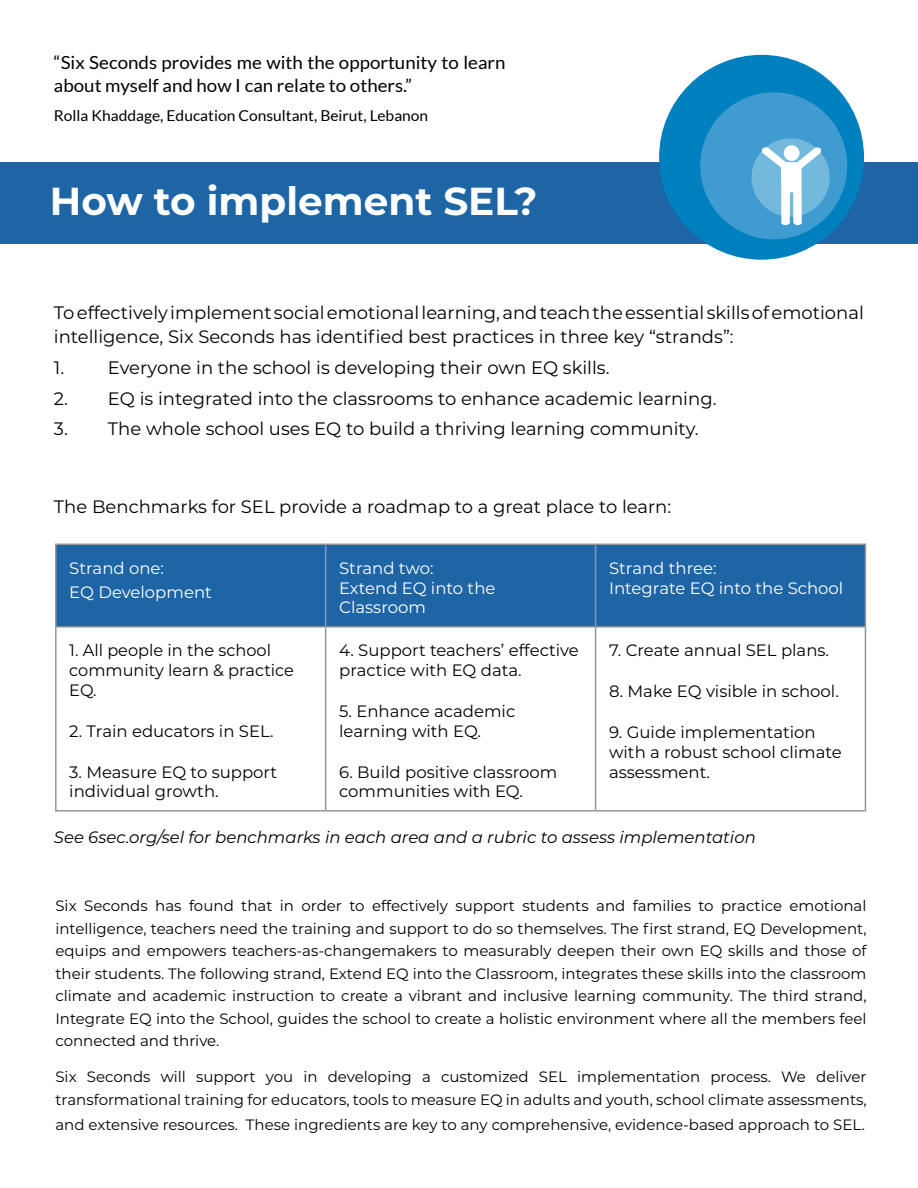
<style>
.page{position:relative;width:918px;height:1188px;background:#fff}
.page>*{position:absolute;margin:0;border:0;box-sizing:border-box;transform-origin:0 0}
.t1{font:700 39px "Montserrat";color:#fff}
.t2{font:18px/24px "Montserrat";color:#000}
.t3{font:18px/22.5px "Lato";color:#000;scale:1.04 1}
.t4{font:16.5px/19.8px "Montserrat";color:#000}
.t5{font:16.5px/19.8px "Montserrat";color:#fff}
.t6{font:italic 16.5px "Montserrat";color:#000}
.t7{font:15px/22.5px "Montserrat";color:#000;text-align:justify}
.t8{font:15px "Lato";color:#000;scale:1.04 1}
</style>
<div class="page">
<div style="left:0;top:162px;width:918px;height:82px;background:#1e65a6"></div>
<div style="left:659px;top:55px;width:205px;height:205px;background:#0080be;border-radius:50%"></div>
<div style="left:700px;top:92px;width:147px;height:147px;background:#409cd0;border-radius:50%"></div>
<div style="left:752px;top:138px;width:78px;height:79px;background:#73b9de;border-radius:50%"></div>
<svg style="left:760px;top:146px;width:62px;height:79px"></svg>
<div style="left:784px;top:145px;width:16px;height:16px;background:#fff;border-radius:50%"></div>
<div style="left:57px;top:545px;width:808px;height:81px;background:#1e65a6"></div>
<hr style="left:55px;top:544px;width:271px;height:1px;background:#939598">
<hr style="left:55px;top:545px;width:2px;height:81px;background:#939598">
<hr style="left:326px;top:544px;width:270px;height:1px;background:#939598">
<hr style="left:325px;top:545px;width:1px;height:81px;background:#939598">
<hr style="left:596px;top:544px;width:270px;height:1px;background:#939598">
<hr style="left:595px;top:545px;width:1px;height:81px;background:#939598">
<hr style="left:865px;top:545px;width:1px;height:81px;background:#939598">
<hr style="left:55px;top:626px;width:271px;height:2px;background:#939598">
<hr style="left:55px;top:628px;width:2px;height:182px;background:#939598">
<hr style="left:326px;top:626px;width:270px;height:2px;background:#939598">
<hr style="left:325px;top:628px;width:1px;height:182px;background:#939598">
<hr style="left:596px;top:626px;width:270px;height:2px;background:#939598">
<hr style="left:595px;top:628px;width:1px;height:182px;background:#939598">
<hr style="left:865px;top:628px;width:1px;height:182px;background:#939598">
<hr style="left:55px;top:810px;width:271px;height:2px;background:#939598">
<hr style="left:326px;top:810px;width:270px;height:2px;background:#939598">
<hr style="left:596px;top:810px;width:270px;height:2px;background:#939598">
<p class="t3" style="left:54px;top:51px;width:436px">“Six Seconds provides me with the opportunity to learn about myself and how I can relate to others.”</p>
<p class="t8" style="left:54px;top:107px;width:361px">Rolla Khaddage, Education Consultant, Beirut, Lebanon</p>
<h1 class="t1" style="left:50px;top:173px;width:489px">How to implement SEL?</h1>
<p class="t2" style="left:54px;top:300px;width:811px">To effectively implement social emotional learning, and teach the essential skills of emotional intelligence, Six Seconds has identified best practices in three key “strands”:</p>
<p class="t2" style="left:54px;top:355px;width:12px">1.</p>
<p class="t2" style="left:108px;top:355px;width:503px">Everyone in the school is developing their own EQ skills.</p>
<p class="t2" style="left:54px;top:386px;width:664px">2. EQ is integrated into the classrooms to enhance academic learning.</p>
<p class="t2" style="left:54px;top:416px;width:646px">3. The whole school uses EQ to build a thriving learning community.</p>
<p class="t2" style="left:54px;top:494px;width:619px">The Benchmarks for SEL provide a roadmap to a great place to learn:</p>
<p class="t5" style="left:69px;top:555px;width:144px;line-height:24.3px">Strand one:<br>EQ Development</p>
<p class="t5" style="left:339px;top:557px;width:158px">Strand two:<br>Extend EQ into the<br>Classroom</p>
<p class="t5" style="left:609px;top:557px;width:236px">Strand three:<br>Integrate EQ into the School</p>
<p class="t4" style="left:69px;top:640px;width:226px">1. All people in the school community learn &amp; practice<br>EQ.</p>
<p class="t4" style="left:69px;top:720px;width:206px">2. Train educators in SEL.</p>
<p class="t4" style="left:69px;top:761px;width:209px">3. Measure EQ to support individual growth.</p>
<p class="t4" style="left:339px;top:640px;width:241px">4. Support teachers’ effective practice with EQ data.</p>
<p class="t4" style="left:339px;top:701px;width:178px">5. Enhance academic learning with EQ.</p>
<p class="t4" style="left:339px;top:761px;width:220px">6. Build positive classroom communities with EQ.</p>
<p class="t4" style="left:609px;top:640px;width:222px">7. Create annual SEL plans.</p>
<p class="t4" style="left:609px;top:681px;width:231px">8. Make EQ visible in school.</p>
<p class="t4" style="left:609px;top:722px;width:234px">9. Guide implementation with a robust school climate assessment.</p>
<p class="t6" style="left:54px;top:825px;width:704px">See 6sec.org/sel for benchmarks in each area and a rubric to assess implementation</p>
<p class="t7" style="left:55px;top:894px;width:813px">Six Seconds has found that in order to effectively support students and families to practice emotional intelligence, teachers need the training and support to do so themselves. The first strand, EQ Development, equips and empowers teachers-as-changemakers to measurably deepen their own EQ skills and those of their students. The following strand, Extend EQ into the Classroom, integrates these skills into the classroom climate and academic instruction to create a vibrant and inclusive learning community. The third strand, Integrate EQ into the School, guides the school to create a holistic environment where all the members feel connected and thrive.</p>
<p class="t7" style="left:55px;top:1065px;width:813px">Six Seconds will support you in developing a customized SEL implementation process. We deliver transformational training for educators, tools to measure EQ in adults and youth, school climate assessments,</p>
<p class="t7" style="left:55px;top:1113px;width:811px">and extensive resources. These ingredients are key to any comprehensive, evidence-based approach to SEL.</p>
</div>
